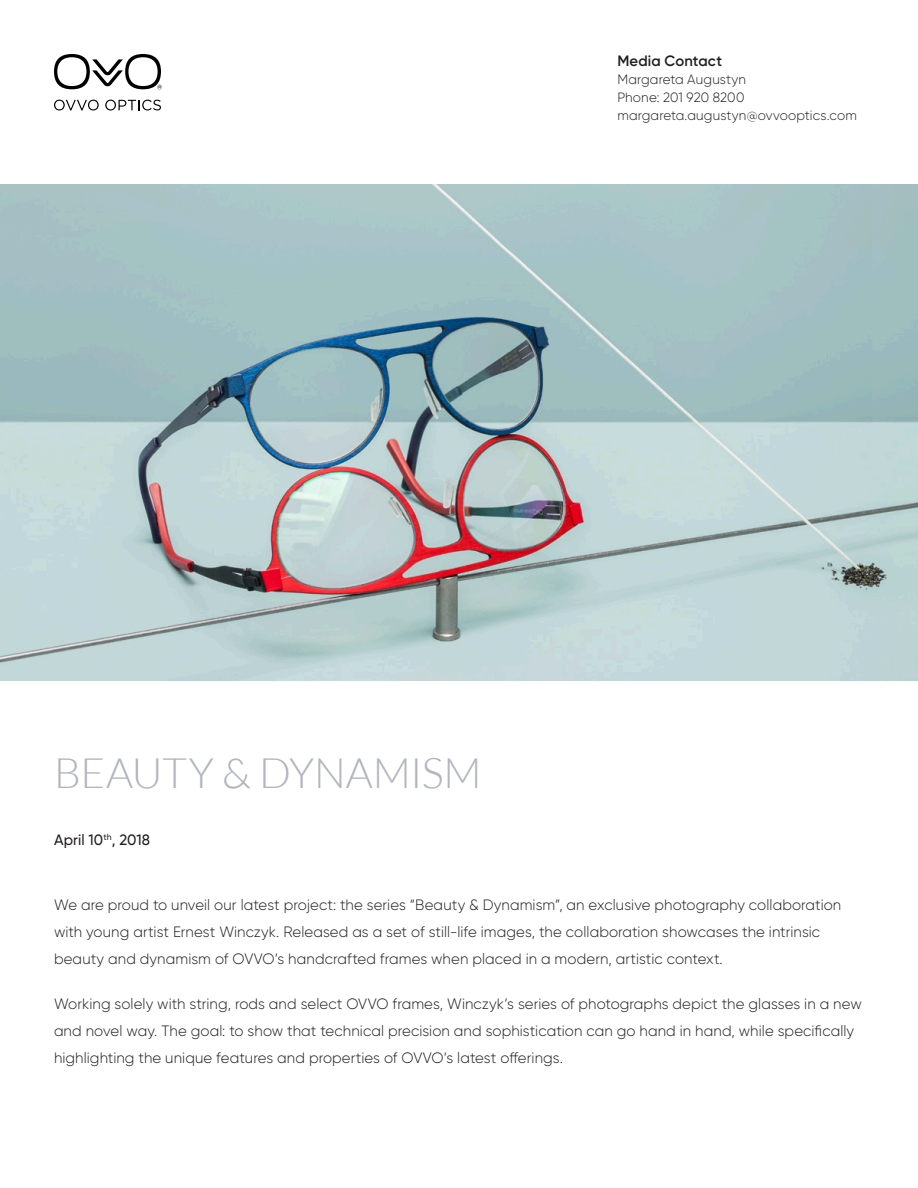
<style>
.page{position:relative;width:918px;height:1188px;background:#fff}
.page>*{position:absolute;margin:0;border:0;box-sizing:border-box;transform-origin:0 0}
.opis{font:300 42px "Lato";letter-spacing:-.005em;color:#b2b4be}
.opis-2{font:300 15px/27px "Gilroy";letter-spacing:.005em;color:#231f20}
.opis-3{font:500 15px "Gilroy";letter-spacing:.01em;color:#231f20}
.opis-4{font:600 15px "Gilroy";letter-spacing:.01em;color:#231f20}
.opis-5{font:300 13.5px "Gilroy";letter-spacing:.01em;color:#231f20}
</style>
<div class="page">
<svg style="left:54px;top:54px;width:108px;height:35px"></svg>
<svg style="left:105px;top:100px;width:56px;height:11px"></svg>
<svg style="left:54px;top:100px;width:45px;height:11px"></svg>
<img style="left:0;top:185px;width:918px;height:495px">
<p class="opis-4" style="left:617px;top:51px;width:106px">Media Contact</p>
<p class="opis-5" style="left:617px;top:71px;width:130px">Margareta Augustyn</p>
<p class="opis-5" style="left:617px;top:89px;width:129px">Phone: 201 920 8200</p>
<p class="opis-5" style="left:617px;top:107px;width:241px">margareta.augustyn@ovvooptics.com</p>
<p class="opis" style="left:54px;top:750px;width:429px">BEAUTY &amp; DYNAMISM</p>
<p class="opis-3" style="left:54px;top:830px;width:98px">April 10<sup>th</sup>, 2018</p>
<p class="opis-2" style="left:54px;top:891px;width:789px">We are proud to unveil our latest project: the series “Beauty &amp; Dynamism”, an exclusive photography collaboration with young artist Ernest Winczyk. Released as a set of still-life images, the collaboration showcases the intrinsic beauty and dynamism of OVVO’s handcrafted frames when placed in a modern, artistic context.</p>
<p class="opis-2" style="left:54px;top:990px;width:809px">Working solely with string, rods and select OVVO frames, Winczyk’s series of photographs depict the glasses in a new and novel way. The goal: to show that technical precision and sophistication can go hand in hand, while specifically highlighting the unique features and properties of OVVO’s latest offerings.</p>
</div>
